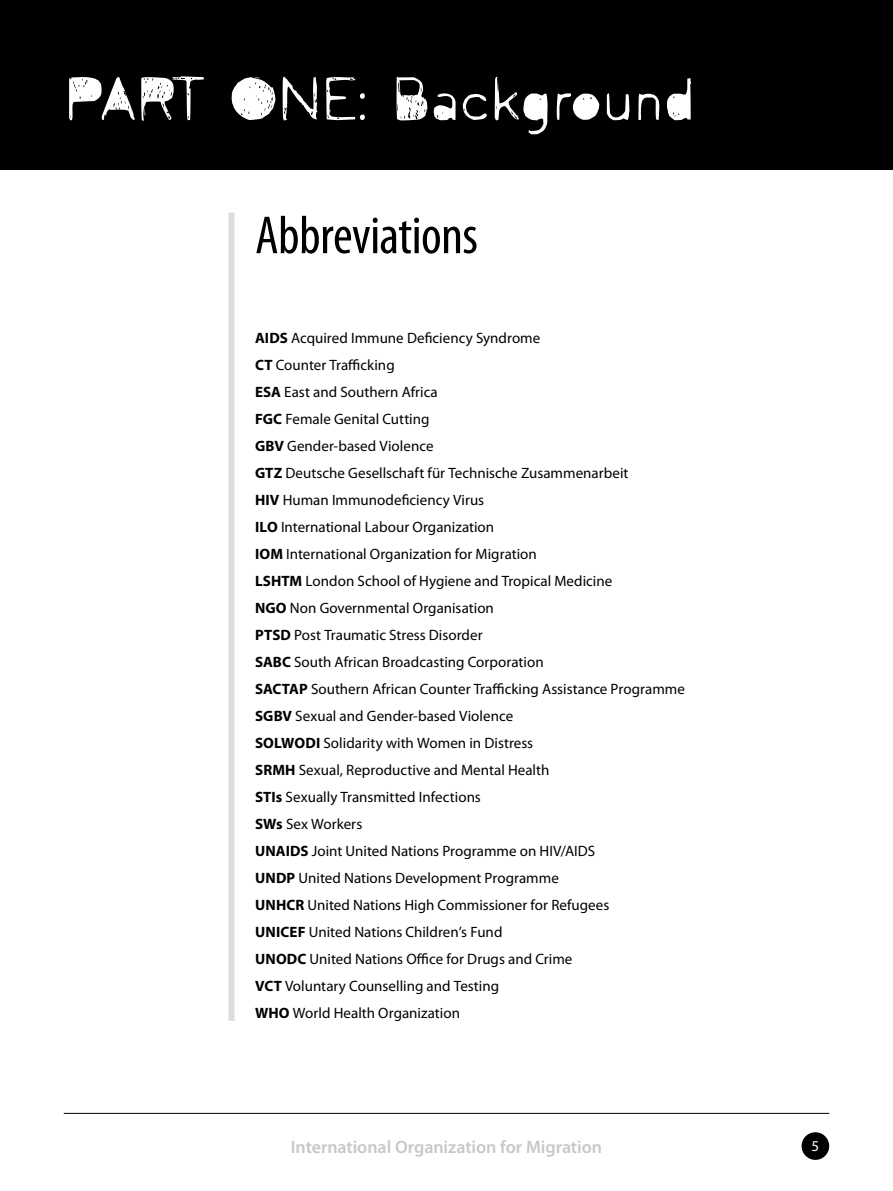
<style>
.page{position:relative;width:893px;height:1191px;background:#fff}
.page>*{position:absolute;margin:0;border:0;box-sizing:border-box;transform-origin:0 0}
.t1{font:54px "Letrograda";letter-spacing:-.025em;color:#fff}
.t2{font:condensed 54px "Myriad Pro";letter-spacing:-.01em;color:#000}
.t3{font:600 18px "Myriad Pro";letter-spacing:-.005em;color:#c6c8ca}
.t4{font:15px/27px "Myriad Pro";color:#000}
.t5{font:15px "Myriad Pro";color:#fff}
.s1{font-weight:700}
</style>
<div class="page">
<div style="left:0;top:0;width:893px;height:170px;background:#000"></div>
<div style="left:228px;top:213px;width:6px;height:807px;background:#dcddde"></div>
<div style="left:801px;top:1132px;width:28px;height:27px;background:#000;border-radius:50%"></div>
<hr style="left:64px;top:1113px;width:765px;height:1px;background:#000">
<h1 class="t1" style="left:64px;top:64px;width:634px">PART ONE: Background</h1>
<h1 class="t2" style="left:255px;top:203px;width:224px">Abbreviations</h1>
<p class="t4" style="left:255px;top:324px;width:431px"><span class="s1">AIDS</span> Acquired Immune Deficiency Syndrome<br><span class="s1">CT</span> Counter Trafficking<br><span class="s1">ESA</span> East and Southern Africa<br><span class="s1">FGC</span> Female Genital Cutting<br><span class="s1">GBV</span> Gender-based Violence<br><span class="s1">GTZ</span> Deutsche Gesellschaft für Technische Zusammenarbeit<br><span class="s1">HIV</span> Human Immunodeficiency Virus<br><span class="s1">ILO</span> International Labour Organization<br><span class="s1">IOM</span> International Organization for Migration<br><span class="s1">LSHTM</span> London School of Hygiene and Tropical Medicine<br><span class="s1">NGO</span> Non Governmental Organisation<br><span class="s1">PTSD</span> Post Traumatic Stress Disorder<br><span class="s1">SABC</span> South African Broadcasting Corporation<br><span class="s1">SACTAP</span> Southern African Counter Trafficking Assistance Programme <span class="s1">SGBV</span> Sexual and Gender-based Violence<br><span class="s1">SOLWODI</span> Solidarity with Women in Distress<br><span class="s1">SRMH</span> Sexual, Reproductive and Mental Health<br><span class="s1">STIs</span> Sexually Transmitted Infections<br><span class="s1">SWs</span> Sex Workers<br><span class="s1">UNAIDS</span> Joint United Nations Programme on HIV/AIDS<br><span class="s1">UNDP</span> United Nations Development Programme<br><span class="s1">UNHCR</span> United Nations High Commissioner for Refugees<br><span class="s1">UNICEF</span> United Nations Children’s Fund<br><span class="s1">UNODC</span> United Nations Office for Drugs and Crime<br><span class="s1">VCT</span> Voluntary Counselling and Testing<br><span class="s1">WHO</span> World Health Organization</p>
<p class="t3" style="left:291px;top:1135px;width:313px">International Organization for Migration</p>
<p class="t5" style="left:811px;top:1136px;width:9px">5</p>
</div>
